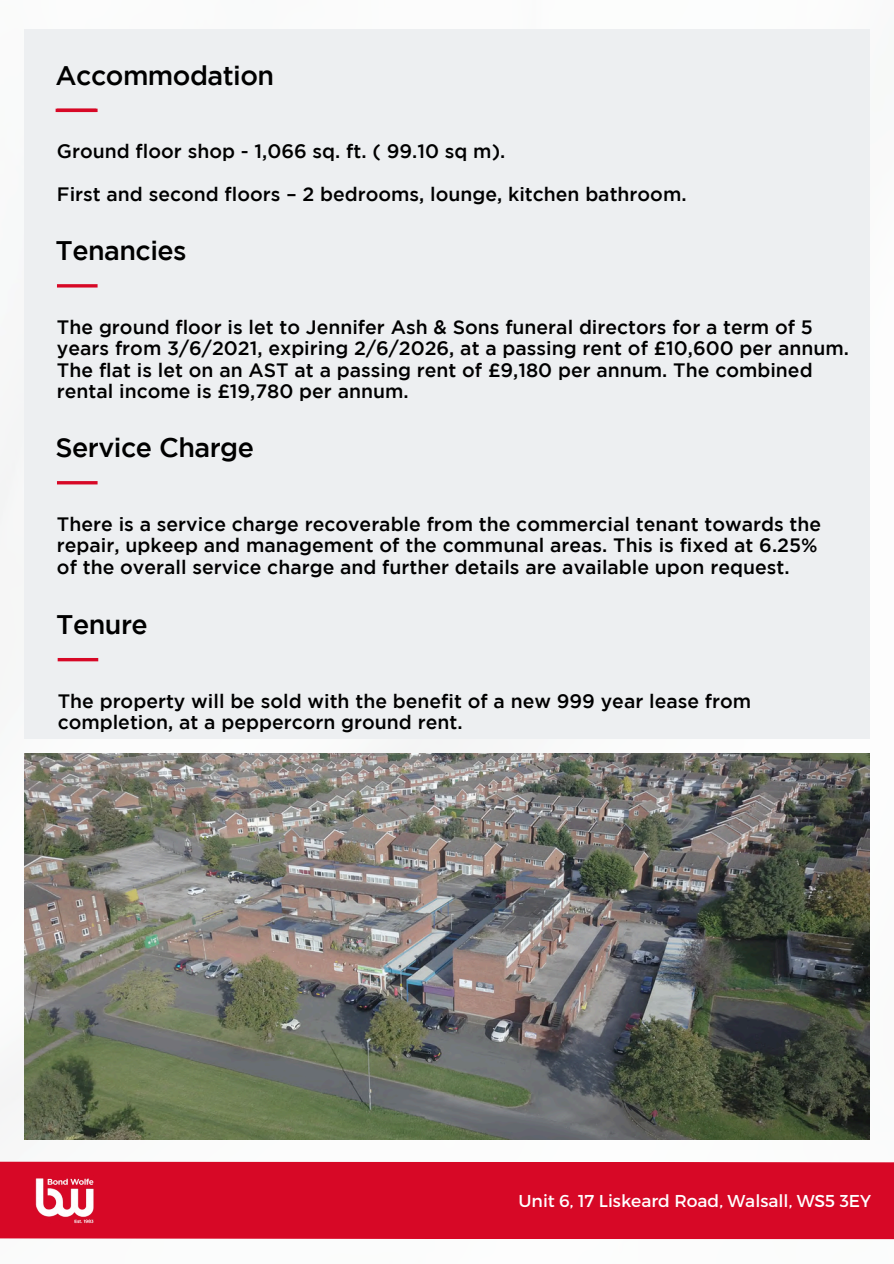
<style>
.page{position:relative;width:894px;height:1264px;background:#fff}
.page>*{position:absolute;margin:0;border:0;box-sizing:border-box;transform-origin:0 0}
.t1{font:500 26.85px "Gotham";letter-spacing:-.02em;color:#000}
.t2{font:500 19.35px/21.3px "Gotham";color:#000}
.t3{font:17.25px "Montserrat";color:#fff}
</style>
<div class="page">
<img style="left:0;top:29px;width:893px;height:1211px">
<div style="left:0;top:1161px;width:893px;height:78px;background:#d70826"></div>
<img style="left:34px;top:1174px;width:62px;height:52px">
<div style="left:24px;top:29px;width:845px;height:710px;background:#edeff1"></div>
<hr style="left:57px;top:109px;width:40px;height:3px;background:#d70826">
<hr style="left:56px;top:109px;width:40px;height:3px;background:#d70826">
<hr style="left:57px;top:284px;width:40px;height:3px;background:#d70826">
<hr style="left:57px;top:481px;width:40px;height:3px;background:#d70826">
<hr style="left:58px;top:658px;width:40px;height:3px;background:#d70826">
<img style="left:24px;top:753px;width:845px;height:386px">
<h2 class="t1" style="left:56px;top:65px;width:220px">Accommodation</h2>
<h2 class="t2" style="left:57px;top:142px;width:450px">Ground floor shop - 1,066 sq. ft. ( 99.10 sq m).</h2>
<h1 class="t2" style="left:57px;top:185px;width:631px">First and second floors – 2 bedrooms, lounge, kitchen bathroom.</h1>
<h2 class="t1" style="left:56px;top:241px;width:132px">Tenancies</h2>
<h1 class="t2" style="left:57px;top:318px;width:793px">The ground floor is let to Jennifer Ash &amp; Sons funeral directors for a term of 5 years from 3/6/2021, expiring 2/6/2026, at a passing rent of £10,600 per annum.<br>The flat is let on an AST at a passing rent of £9,180 per annum. The combined rental income is £19,780 per annum.</h1>
<h2 class="t1" style="left:56px;top:437px;width:200px">Service Charge</h2>
<h1 class="t2" style="left:57px;top:514px;width:765px">There is a service charge recoverable from the commercial tenant towards the repair, upkeep and management of the communal areas. This is fixed at 6.25% of the overall service charge and further details are available upon request.</h1>
<h2 class="t1" style="left:56px;top:614px;width:93px">Tenure</h2>
<p class="t2" style="left:58px;top:691px;width:695px">The property will be sold with the benefit of a new 999 year lease from completion, at a peppercorn ground rent.</p>
<p class="t3" style="left:518px;top:1189px;width:354px">Unit 6, 17 Liskeard Road, Walsall, WS5 3EY</p>
</div>
